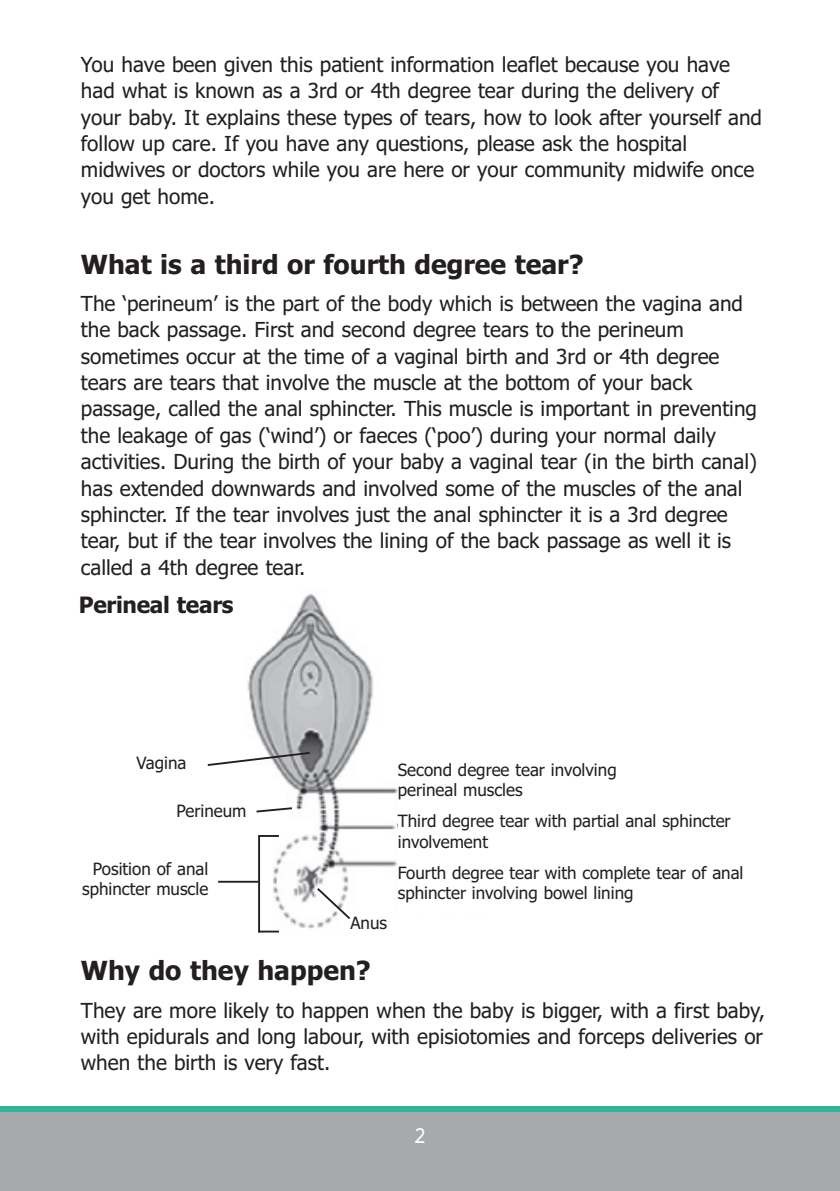
<style>
.page{position:relative;width:840px;height:1191px;background:#fff}
.page>*{position:absolute;margin:0;border:0;box-sizing:border-box;transform-origin:0 0}
.t1{font:700 26.4px "Tahoma";color:#231f20}
.t2{font:700 22.6px "Tahoma";letter-spacing:-.015em;color:#231f20}
.t3{font:20.8px/26.4px "Tahoma";color:#231f20}
.t4{font:300 20px "Nanami";color:#fff}
.t5{font:17px/20.4px "Tahoma";color:#231f20}
</style>
<div class="page">
<div style="left:0;top:1106px;width:839px;height:6px;background:#30b696"></div>
<div style="left:0;top:1112px;width:839px;height:79px;background:#a8a9ad"></div>
<img style="left:218px;top:594px;width:179px;height:339px">
<div style="left:350px;top:916px;width:61px;height:20px;background:#fff"></div>
<div style="left:176px;top:804px;width:76px;height:23px;background:#fff"></div>
<hr style="left:218px;top:880px;width:41px;height:2px;background:#231f20">
<hr style="left:258px;top:835px;width:2px;height:97px;background:#231f20">
<hr style="left:258px;top:835px;width:21px;height:2px;background:#231f20">
<hr style="left:258px;top:930px;width:21px;height:2px;background:#231f20">
<svg style="left:315px;top:886px;width:37px;height:35px"></svg>
<svg style="left:207px;top:750px;width:104px;height:17px"></svg>
<svg style="left:254px;top:806px;width:40px;height:7px"></svg>
<p class="t3" style="left:81px;top:50px;width:682px">You have been given this patient information leaflet because you have had what is known as a 3rd or 4th degree tear during the delivery of your baby. It explains these types of tears, how to look after yourself and follow up care. If you have any questions, please ask the hospital midwives or doctors while you are here or your community midwife once you get home.</p>
<p class="t1" style="left:81px;top:247px;width:504px">What is a third or fourth degree tear?</p>
<p class="t3" style="left:81px;top:289px;width:677px">The ‘perineum’ is the part of the body which is between the vagina and the back passage. First and second degree tears to the perineum sometimes occur at the time of a vaginal birth and 3rd or 4th degree tears are tears that involve the muscle at the bottom of your back passage, called the anal sphincter. This muscle is important in preventing the leakage of gas (‘wind’) or faeces (‘poo’) during your normal daily activities. During the birth of your baby a vaginal tear (in the birth canal) has extended downwards and involved some of the muscles of the anal sphincter. If the tear involves just the anal sphincter it is a 3rd degree tear, but if the tear involves the lining of the back passage as well it is called a 4th degree tear.</p>
<p class="t2" style="left:79px;top:591px;width:156px">Perineal tears</p>
<p class="t5" style="left:136px;top:752px;width:51px">Vagina</p>
<p class="t5" style="left:176px;top:800px;width:71px">Perineum</p>
<p class="t5" style="left:82px;top:858px;width:128px;text-align:right">Position of anal sphincter muscle</p>
<p class="t5" style="left:350px;top:912px;width:38px">Anus</p>
<p class="t5" style="left:397px;top:759px;width:220px">Second degree tear involving perineal muscles</p>
<p class="t5" style="left:397px;top:810px;width:334px">Third degree tear with partial anal sphincter involvement</p>
<p class="t5" style="left:397px;top:862px;width:347px">Fourth degree tear with complete tear of anal sphincter involving bowel lining</p>
<p class="t1" style="left:81px;top:954px;width:291px">Why do they happen?</p>
<p class="t3" style="left:81px;top:996px;width:685px;text-align:justify">They are more likely to happen when the baby is bigger, with a first baby, with epidurals and long labour, with episiotomies and forceps deliveries or when the birth is very fast.</p>
<p class="t4" style="left:414px;top:1124px;width:13px">2</p>
</div>
